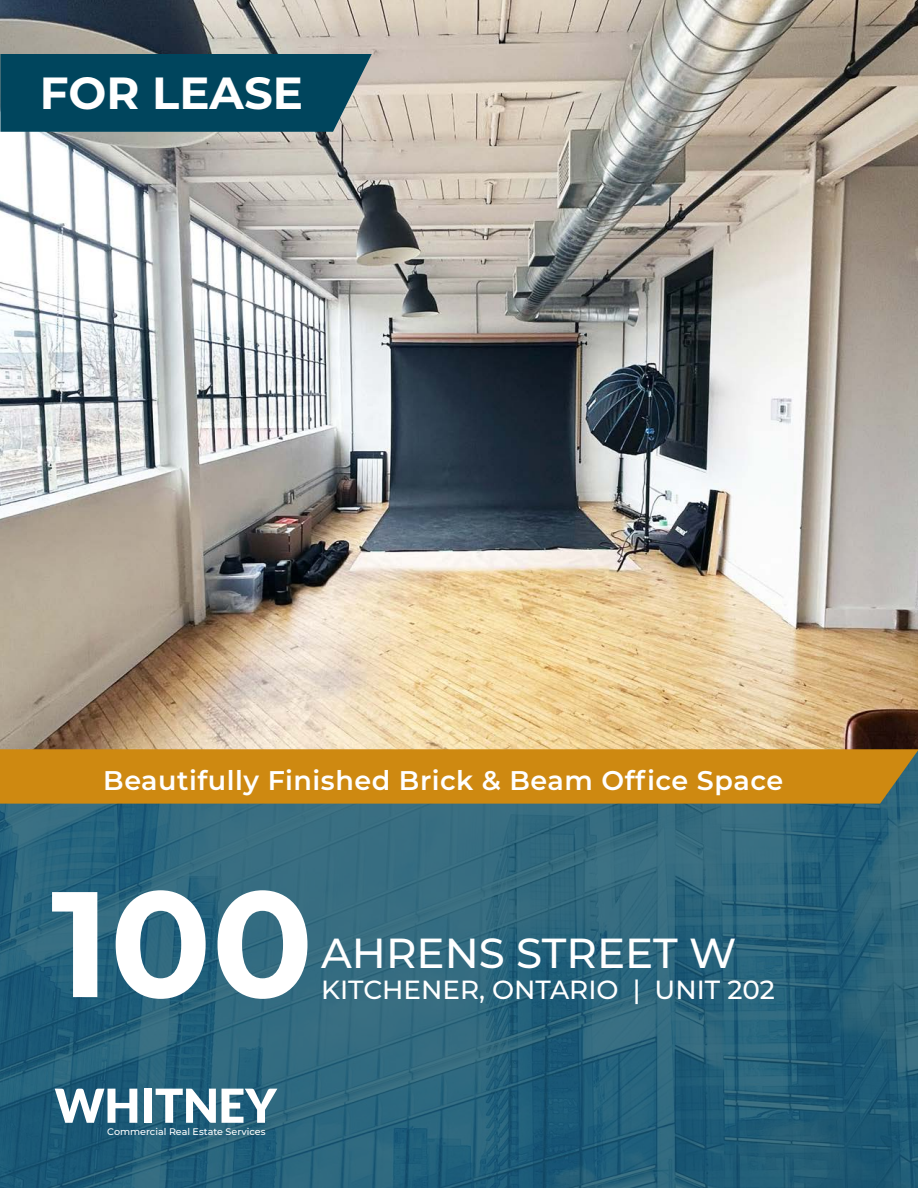
<style>
.page{position:relative;width:918px;height:1188px;background:#fff}
.page>*{position:absolute;margin:0;border:0;box-sizing:border-box;transform-origin:0 0}
.t1{font:700 150px "Montserrat";color:#fff}
.t2{font:700 45px "Montserrat";color:#fff}
.t3{font:500 42px "Montserrat";color:#fff}
.t4{font:600 27px "Montserrat";letter-spacing:.02em;color:#fff}
.t5{font:500 26.25px "Montserrat";color:#fff}
.t6{font:500 9.6px "Montserrat";color:#fff}
</style>
<div class="page">
<img style="left:0;top:0;width:918px;height:749px">
<svg style="left:0;top:804px;width:918px;height:384px;background:#29637b"></svg>
<div style="left:0;top:749px;width:918px;height:55px;background:#ce8911"></div>
<svg style="left:55px;top:1089px;width:82px;height:34px"></svg>
<div style="left:144px;top:1089px;width:8px;height:34px;background:#fff"></div>
<svg style="left:156px;top:1089px;width:60px;height:34px"></svg>
<svg style="left:222px;top:1089px;width:55px;height:34px"></svg>
<div style="left:0;top:54px;width:372px;height:78px;background:#00455d"></div>
<p class="t2" style="left:40px;top:60px;width:264px">FOR LEASE</p>
<p class="t4" style="left:103px;top:761px;width:681px">Beautifully Finished Brick &amp; Beam Office Space</p>
<p class="t1" style="left:51px;top:836px;width:264px">100</p>
<p class="t3" style="left:321px;top:923px;width:417px">AHRENS STREET W</p>
<p class="t5" style="left:321px;top:972px;width:455px">KITCHENER, ONTARIO | UNIT 202</p>
<p class="t6" style="left:107px;top:1125px;width:160px">Commercial Real Estate Services</p>
</div>
